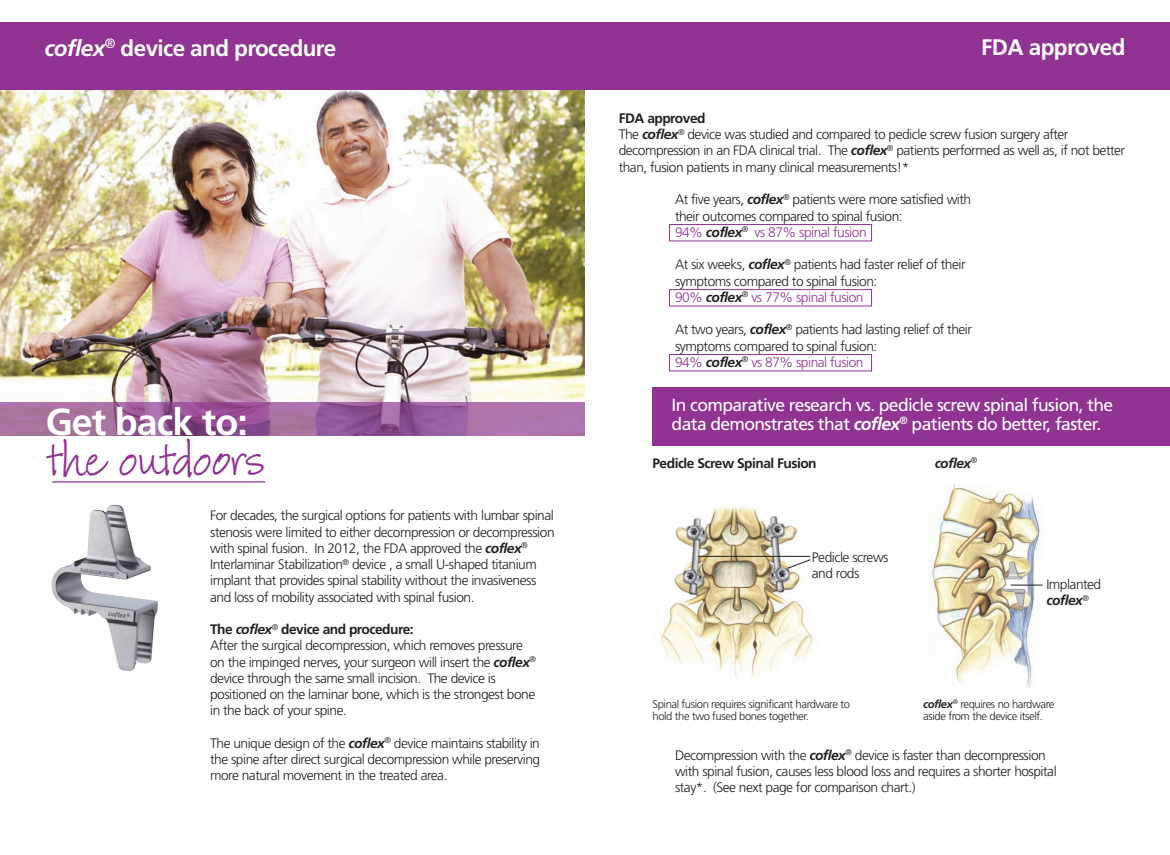
<style>
.page{position:relative;width:1170px;height:855px;background:#fff}
.page>*{position:absolute;margin:0;border:0;box-sizing:border-box;transform-origin:0 0}
.t1{font:48.75px "My Write Hand";letter-spacing:-.045em;color:#903393}
.t2{font:700 37.5px "Frutiger";letter-spacing:-.025em;color:#fff}
.t3{font:700 22.5px "Frutiger";letter-spacing:-.025em;color:#fff}
.t4{font:17.5px/18.8px "Frutiger";letter-spacing:-.035em;color:#fff}
.t5{font:300 13.75px/16.2px "Frutiger";letter-spacing:-.035em;color:#231f20}
.t6{font:700 13.75px "Frutiger";letter-spacing:-.035em;color:#231f20}
.t7{font:italic 700 13.75px "Frutiger";letter-spacing:-.035em;color:#231f20}
.t8{font:300 11.25px/12.5px "Frutiger";letter-spacing:-.035em;color:#231f20}
.s1{font-style:italic}
.s2{font-weight:700;font-style:italic}
.s3{font-weight:700}
.s4{color:#903393}
</style>
<div class="page">
<img style="left:0;top:90px;width:585px;height:312px">
<div style="left:0;top:22px;width:1170px;height:68px;background:#903393"></div>
<img style="left:52px;top:505px;width:106px;height:166px">
<img style="left:0;top:402px;width:585px;height:34px">
<hr style="left:52px;top:481px;width:213px;height:2px;background:#903393">
<img style="left:660px;top:506px;width:153px;height:170px">
<img style="left:928px;top:485px;width:115px;height:203px">
<div style="left:652px;top:387px;width:518px;height:59px;background:#903393"></div>
<hr style="left:1011px;top:585px;width:32px;height:1px;background:#231f20">
<hr style="left:698px;top:556px;width:112px;height:1px;background:#231f20">
<svg style="left:787px;top:559px;width:24px;height:10px"></svg>
<div style="left:669px;top:224px;width:203px;height:17px;border:1px solid #903393"></div>
<div style="left:669px;top:289px;width:203px;height:17px;border:1px solid #903393"></div>
<div style="left:669px;top:354px;width:203px;height:17px;border:1px solid #903393"></div>
<h3 class="t3" style="left:44px;top:39px;width:293px"><span class="s1">coflex</span><sup>®</sup> device and procedure</h3>
<h2 class="t2" style="left:46px;top:406px;width:203px">Get back to:</h2>
<h1 class="t1" style="left:46px;top:438px;width:220px">the outdoors</h1>
<p class="t5" style="left:210px;top:509px;width:346px">For decades, the surgical options for patients with lumbar spinal stenosis were limited to either decompression or decompression with spinal fusion. In 2012, the FDA approved the <span class="s2">coflex</span><sup>® </sup>Interlaminar Stabilization<sup>®</sup> device , a small U-shaped titanium implant that provides spinal stability without the invasiveness and loss of mobility associated with spinal fusion.</p>
<p class="t5" style="left:210px;top:622px;width:328px"><span class="s3">The</span> <span class="s2">coflex</span><sup>®</sup> <span class="s3">device and procedure:<br></span>After the surgical decompression, which removes pressure on the impinged nerves, your surgeon will insert the <span class="s2">coflex</span><sup>® </sup>device through the same small incision. The device is positioned on the laminar bone, which is the strongest bone in the back of your spine.</p>
<p class="t5" style="left:210px;top:736px;width:332px;text-align:justify">The unique design of the <span class="s2">coflex</span><sup>®</sup> device maintains stability in the spine after direct surgical decompression while preserving more natural movement in the treated area.</p>
<h3 class="t3" style="left:981px;top:38px;width:146px">FDA approved</h3>
<p class="t5" style="left:619px;top:111px;width:508px"><span class="s3">FDA approved<br></span>The <span class="s2">coflex</span><sup>®</sup> device was studied and compared to pedicle screw fusion surgery after decompression in an FDA clinical trial. The <span class="s2">coflex</span><sup>®</sup> patients performed as well as, if not better than, fusion patients in many clinical measurements!*</p>
<p class="t5" style="left:675px;top:193px;width:298px">At five years, <span class="s2">coflex</span><sup>®</sup> patients were more satisfied with their outcomes compared to spinal fusion:<br><span class="s4">94%</span> <span class="s2">coflex</span><sup>®</sup> <span class="s4">vs 87% spinal fusion</span></p>
<p class="t5" style="left:675px;top:258px;width:292px">At six weeks, <span class="s2">coflex</span><sup>®</sup> patients had faster relief of their symptoms compared to spinal fusion:<br><span class="s4">90%</span> <span class="s2">coflex</span><sup>®</sup> <span class="s4">vs 77% spinal fusion</span></p>
<p class="t5" style="left:675px;top:323px;width:299px">At two years, <span class="s2">coflex</span><sup>®</sup> patients had lasting relief of their symptoms compared to spinal fusion:<br><span class="s4">94%</span> <span class="s2">coflex</span><sup>®</sup> <span class="s4">vs 87% spinal fusion</span></p>
<p class="t4" style="left:672px;top:397px;width:443px">In comparative research vs. pedicle screw spinal fusion, the data demonstrates that <span class="s2">coflex</span><sup>®</sup> patients do better, faster.</p>
<p class="t6" style="left:652px;top:457px;width:166px">Pedicle Screw Spinal Fusion</p>
<p class="t7" style="left:935px;top:457px;width:44px">coflex<sup>®</sup></p>
<p class="t5" style="left:812px;top:550px;width:78px">Pedicle screws and rods</p>
<p class="t5" style="left:1046px;top:577px;width:56px">Implanted <span class="s2">coflex</span><sup>®</sup></p>
<p class="t8" style="left:652px;top:698px;width:199px">Spinal fusion requires significant hardware to hold the two fused bones together.</p>
<p class="t8" style="left:923px;top:698px;width:133px"><span class="s2">coflex</span><sup>®</sup> requires no hardware aside from the device itself.</p>
<p class="t5" style="left:675px;top:748px;width:383px">Decompression with the <span class="s2">coflex</span><sup>®</sup> device is faster than decompression with spinal fusion, causes less blood loss and requires a shorter hospital stay*. (See next page for comparison chart.)</p>
</div>
